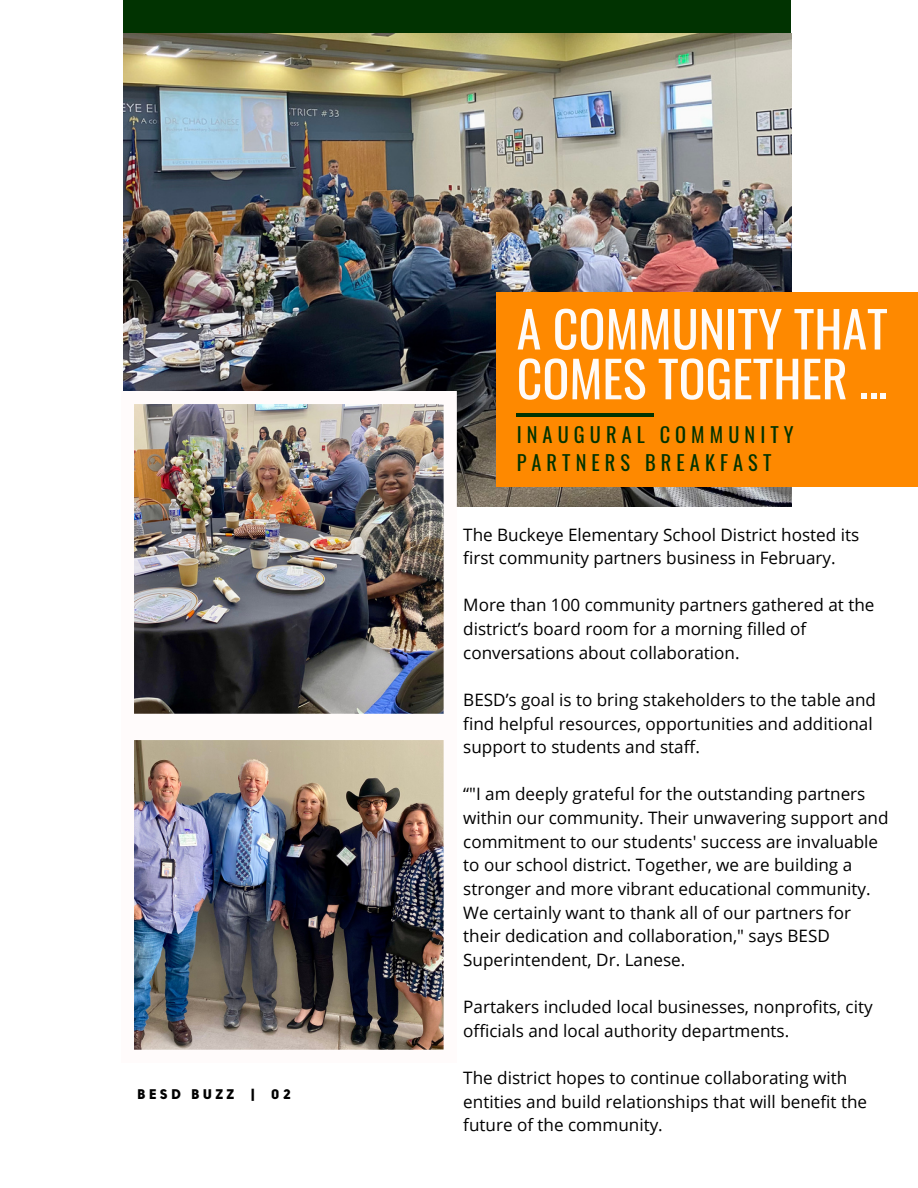
<style>
.page{position:relative;width:918px;height:1188px;background:#fff}
.page>*{position:absolute;margin:0;border:0;box-sizing:border-box;transform-origin:0 0}
.t1{font:50.1px/49.8px "Oswald";color:#fffbf7}
.t2{font:20.4px/27.6px "Oswald";letter-spacing:.25em;color:#013301}
.t3{font:17.1px/23.7px "Open Sans";color:#000}
.t4{font:900 13.95px "Solomon Sans";letter-spacing:.25em;color:#000}
</style>
<div class="page">
<div style="left:123px;top:0;width:668px;height:33px;background:#013301"></div>
<img style="left:123px;top:34px;width:668px;height:472px">
<img style="left:123px;top:391px;width:334px;height:323px">
<img style="left:134px;top:740px;width:310px;height:310px">
<div style="left:497px;top:292px;width:421px;height:194px;background:#fe8900"></div>
<hr style="left:517px;top:413px;width:137px;height:4px;background:#013301">
<p class="t4" style="left:138px;top:1088px;width:155px">BESD BUZZ | 02</p>
<h3 class="t1" style="left:517px;top:302px;width:373px">A COMMUNITY THAT<br>COMES TOGETHER ...</h3>
<p class="t2" style="left:517px;top:420px;width:279px">INAUGURAL COMMUNITY<br>PARTNERS BREAKFAST</p>
<p class="t3" style="left:463px;top:522px;width:398px">The Buckeye Elementary School District hosted its first community partners business in February.</p>
<h3 class="t3" style="left:463px;top:593px;width:413px">More than 100 community partners gathered at the district’s board room for a morning filled of conversations about collaboration.</h3>
<h3 class="t3" style="left:463px;top:687px;width:414px">BESD’s goal is to bring stakeholders to the table and find helpful resources, opportunities and additional support to students and staff.</h3>
<h3 class="t3" style="left:463px;top:782px;width:427px">“"I am deeply grateful for the outstanding partners within our community. Their unwavering support and commitment to our students' success are invaluable to our school district. Together, we are building a stronger and more vibrant educational community.<br>We certainly want to thank all of our partners for their dedication and collaboration," says BESD Superintendent, Dr. Lanese.</h3>
<h3 class="t3" style="left:463px;top:995px;width:411px">Partakers included local businesses, nonprofits, city officials and local authority departments.</h3>
<h3 class="t3" style="left:463px;top:1065px;width:405px">The district hopes to continue collaborating with entities and build relationships that will benefit the future of the community.</h3>
</div>
